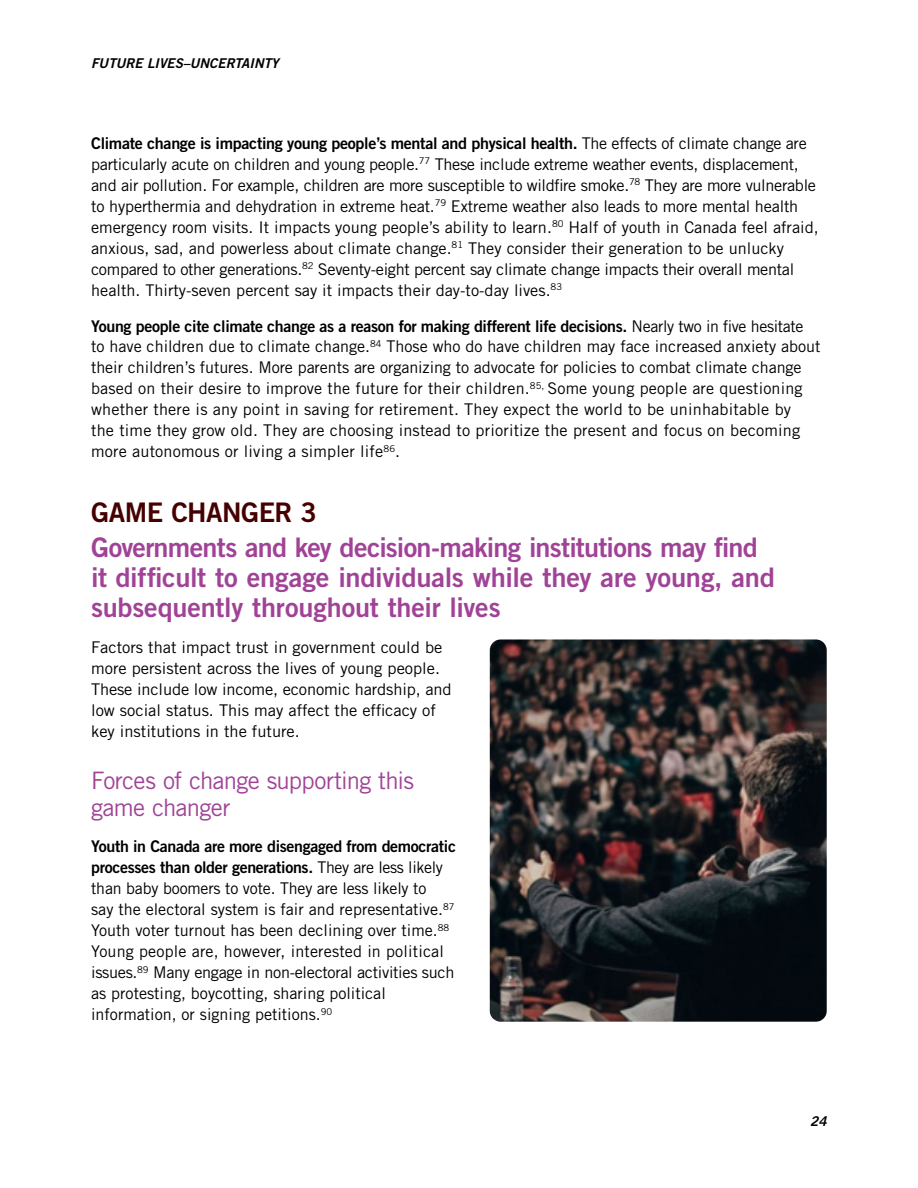
<style>
.page{position:relative;width:918px;height:1188px;background:#fff}
.page>*{position:absolute;margin:0;border:0;box-sizing:border-box;transform-origin:0 0}
.t1{font:27px/30px "Trade Gothic LT Std Bd 2";letter-spacing:-.015em;color:#a04397}
.t2{font:27px "Trade Gothic LT Std Bd 2";letter-spacing:-.02em;color:#460000}
.t3{font:24px/27px "Trade Gothic LT Std";letter-spacing:-.03em;color:#a04397}
.t4{font:16.2px/21px "Trade Gothic LT Std";color:#000}
.t5{font:16.2px/21px "Trade Gothic LT Std Bd 2";letter-spacing:-.02em;color:#000}
.t6{font:13.5px "Trade Gothic LT Std Bd 2 Obl";color:#000}
.s1{font-family:"Trade Gothic LT Std"}
</style>
<div class="page">
<img style="left:490px;top:639px;width:337px;height:383px">
<p class="t6" style="left:91px;top:55px;width:189px">FUTURE LIVES–UNCERTAINTY</p>
<p class="t5" style="left:91px;top:132px;width:717px">Climate change is impacting young people’s mental and physical health. <span class="s1">The effects of climate change are</span></p>
<p class="t4" style="left:91px;top:153px;width:729px">particularly acute on children and young people.<sup>77</sup> These include extreme weather events, displacement, and air pollution. For example, children are more susceptible to wildfire smoke.<sup>78</sup> They are more vulnerable to hyperthermia and dehydration in extreme heat.<sup>79</sup> Extreme weather also leads to more mental health emergency room visits. It impacts young people’s ability to learn.<sup>80</sup> Half of youth in Canada feel afraid, anxious, sad, and powerless about climate change.<sup>81</sup> They consider their generation to be unlucky compared to other generations.<sup>82</sup> Seventy-eight percent say climate change impacts their overall mental health. Thirty-seven percent say it impacts their day-to-day lives.<sup>83</sup></p>
<p class="t5" style="left:91px;top:315px;width:714px">Young people cite climate change as a reason for making different life decisions. <span class="s1">Nearly two in five hesitate</span></p>
<p class="t4" style="left:91px;top:336px;width:731px">to have children due to climate change.<sup>84</sup> Those who do have children may face increased anxiety about their children’s futures. More parents are organizing to advocate for policies to combat climate change based on their desire to improve the future for their children.<sup>85,</sup> Some young people are questioning whether there is any point in saving for retirement. They expect the world to be uninhabitable by<br>the time they grow old. They are choosing instead to prioritize the present and focus on becoming more autonomous or living a simpler life<sup>86</sup>.</p>
<h1 class="t2" style="left:91px;top:496px;width:228px">GAME CHANGER 3</h1>
<h1 class="t1" style="left:91px;top:532px;width:685px">Governments and key decision-making institutions may find it difficult to engage individuals while they are young, and subsequently throughout their lives</h1>
<p class="t4" style="left:91px;top:637px;width:362px">Factors that impact trust in government could be more persistent across the lives of young people.<br>These include low income, economic hardship, and low social status. This may affect the efficacy of key institutions in the future.</p>
<h2 class="t3" style="left:91px;top:767px;width:324px">Forces of change supporting this game changer</h2>
<p class="t5" style="left:91px;top:836px;width:366px">Youth in Canada are more disengaged from democratic processes than older generations. <span class="s1">They are less likely</span></p>
<p class="t4" style="left:91px;top:878px;width:365px">than baby boomers to vote. They are less likely to<br>say the electoral system is fair and representative.<sup>87<br></sup>Youth voter turnout has been declining over time.<sup>88<br></sup>Young people are, however, interested in political issues.<sup>89</sup> Many engage in non-electoral activities such as protesting, boycotting, sharing political information, or signing petitions.<sup>90</sup></p>
<p class="t6" style="left:810px;top:1113px;width:18px">24</p>
</div>
